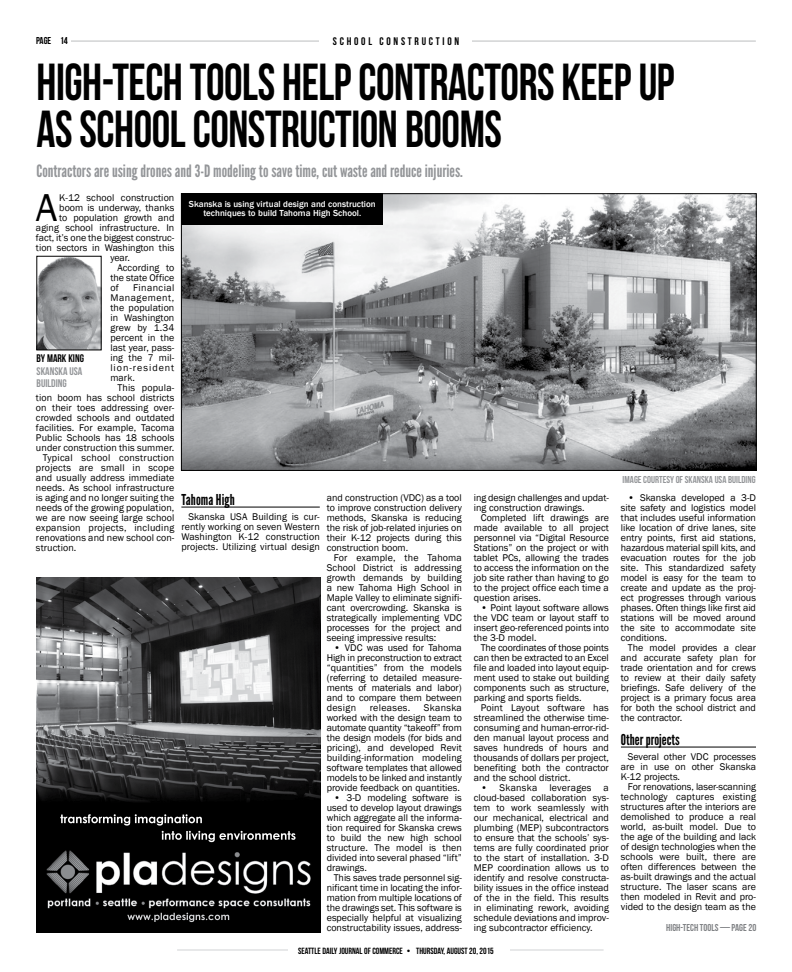
<style>
.page{position:relative;width:792px;height:972px;background:#fff}
.page>*{position:absolute;margin:0;border:0;box-sizing:border-box;transform-origin:0 0}
.t1{font:52px/47px "Bebas Neue";letter-spacing:-.01em;color:#000;scale:.9 1}
.t2{font:40px "Franklin Gothic";color:#000}
.t3{font:17px "League Gothic";color:#939598}
.t4{font:15px "League Gothic";color:#000}
.t5{font:11px "Bebas Neue";letter-spacing:.25em;color:#000}
.t6{font:11px/12px "Bebas Neue";color:#939598}
.t7{font:11px "Bebas Neue";color:#000}
.t8{font:10px/10px "Franklin Gothic";color:#000;text-align:justify}
.t9{font:10px "Franklin Gothic";letter-spacing:.025em;color:#000}
.t10{font:10px "Bebas Neue";color:#939598}
.t11{font:10px "Bebas Neue";color:#808285}
.t12{font:10px "Franklin Gothic";letter-spacing:.02em;color:#000}
.t13{font:10px "Franklin Gothic";letter-spacing:.03em;color:#000}
.t14{font:10px "Bebas Neue";color:#000}
.t15{font:500 9px/9px "Franklin Gothic";color:#fff;text-align:center}
.t16{font:9px "Bebas Neue";color:#000}
</style>
<div class="page">
<hr style="left:36px;top:41px;width:720px;height:1px;background:#d1d3d4">
<div style="left:319px;top:36px;width:153px;height:12px;background:#fff"></div>
<div style="left:35px;top:36px;width:36px;height:13px;background:#fff"></div>
<hr style="left:177px;top:950px;width:427px;height:1px;background:#d1d3d4">
<div style="left:288px;top:942px;width:222px;height:18px;background:#fff"></div>
<img style="left:36px;top:578px;width:284px;height:322px">
<img style="left:36px;top:900px;width:284px;height:32px">
<hr style="left:621px;top:747px;width:135px;height:1px;background:#000">
<img style="left:39px;top:258px;width:60px;height:90px">
<img style="left:183px;top:195px;width:572px;height:274px">
<hr style="left:181px;top:507px;width:139px;height:1px;background:#000">
<div style="left:182px;top:194px;width:201px;height:31px;background:#000"></div>
<p class="t14" style="left:36px;top:35px;width:33px">PAGE 14</p>
<p class="t5" style="left:333px;top:35px;width:128px">SCHOOL CONSTRUCTION</p>
<h1 class="t1" style="left:36px;top:58px;width:710px">HIGH-TECH TOOLS HELP CONTRACTORS KEEP UP<br>AS SCHOOL CONSTRUCTION BOOMS</h1>
<h3 class="t3" style="left:36px;top:160px;width:428px">Contractors are using drones and 3-D modeling to save time, cut waste and reduce injuries.</h3>
<h2 class="t2" style="left:36px;top:183px;width:23px">A</h2>
<p class="t8" style="left:59px;top:193px;width:117px">K-12 school construction</p>
<p class="t15" style="left:189px;top:199px;width:188px">Skanska is using virtual design and construction techniques to build Tahoma High School.</p>
<p class="t8" style="left:59px;top:203px;width:117px">boom is underway, thanks</p>
<p class="t8" style="left:59px;top:213px;width:117px">to population growth and</p>
<p class="t8" style="left:36px;top:223px;width:140px">aging school infrastructure. In</p>
<p class="t8" style="left:36px;top:233px;width:140px">fact, it’s one the biggest construc-</p>
<p class="t8" style="left:36px;top:243px;width:140px">tion sectors in Washington this</p>
<p class="t8" style="left:110px;top:253px;width:21px">year.</p>
<p class="t8" style="left:117px;top:263px;width:59px">According to</p>
<p class="t8" style="left:110px;top:273px;width:66px">the state Office</p>
<p class="t8" style="left:110px;top:283px;width:10px">of</p>
<p class="t8" style="left:110px;top:283px;width:66px;text-indent:23px">Financial Management, the population in Washington grew by 1.34 percent in the last year, pass&shy;ing the 7 mil&shy;lion-resident mark.</p>
<p class="t12" style="left:117px;top:381px;width:59px">This popula-</p>
<p class="t8" style="left:36px;top:393px;width:140px">tion boom has school districts</p>
<p class="t8" style="left:36px;top:403px;width:140px">on their toes addressing over-</p>
<p class="t8" style="left:36px;top:413px;width:140px">crowded schools and outdated</p>
<p class="t8" style="left:36px;top:423px;width:140px">facilities. For example, Tacoma</p>
<p class="t8" style="left:36px;top:433px;width:140px">Public Schools has 18 schools</p>
<p class="t8" style="left:36px;top:443px;width:140px">under construction this summer.</p>
<p class="t9" style="left:43px;top:451px;width:133px">Typical school construction</p>
<p class="t9" style="left:36px;top:461px;width:140px">projects are small in scope</p>
<p class="t8" style="left:36px;top:473px;width:140px">and usually address immediate</p>
<p class="t8" style="left:36px;top:483px;width:140px">needs. As school infrastructure</p>
<p class="t8" style="left:36px;top:493px;width:140px">is aging and no longer suiting the</p>
<p class="t8" style="left:36px;top:503px;width:140px">needs of the growing population,</p>
<p class="t8" style="left:36px;top:513px;width:140px">we are now seeing large school</p>
<p class="t9" style="left:36px;top:521px;width:140px">expansion projects, including</p>
<p class="t8" style="left:36px;top:533px;width:140px">renovations and new school con-</p>
<p class="t8" style="left:36px;top:543px;width:42px">struction.</p>
<p class="t7" style="left:37px;top:352px;width:49px">BY MARK KING</p>
<p class="t6" style="left:37px;top:365px;width:47px">SKANSKA USA<br>BUILDING</p>
<h3 class="t4" style="left:181px;top:490px;width:55px">Tahoma High</h3>
<p class="t8" style="left:181px;top:512px;width:140px;text-indent:7px">Skanska USA Building is cur&shy;rently working on seven Western Washington K-12 construction projects. Utilizing virtual design</p>
<p class="t8" style="left:327px;top:493px;width:137px">and construction (VDC) as a tool to improve construction delivery methods, Skanska is reducing the risk of job-related injuries on their K-12 projects during this construction boom.</p>
<p class="t8" style="left:327px;top:553px;width:137px;text-indent:7px">For example, the Tahoma School District is addressing growth demands by building a new Tahoma High School in Maple Valley to eliminate signifi&shy;cant overcrowding. Skanska is strategically implementing VDC processes for the project and seeing impressive results:</p>
<p class="t8" style="left:327px;top:643px;width:137px;text-indent:7px">• VDC was used for Tahoma High in preconstruction to extract “quantities” from the models (referring to detailed measure&shy;ments of materials and labor) and to compare them between design</p>
<p class="t8" style="left:327px;top:703px;width:137px;text-indent:97px">Skanska worked with the design team to automate quantity “takeoff” from the design models (for bids and pricing), and developed Revit building-information modeling software templates that allowed models to be linked and instantly provide feedback on quantities.</p>
<p class="t8" style="left:327px;top:793px;width:137px;text-indent:7px">• 3-D modeling software is used to develop layout drawings which aggregate all the informa&shy;tion required for Skanska crews to build the new high school structure. The model is then divided into several phased “lift” drawings.</p>
<p class="t8" style="left:327px;top:873px;width:137px;text-indent:7px">This saves trade personnel sig&shy;nificant time in locating the infor&shy;mation from multiple locations of the drawings set. This software is especially helpful at visualizing constructability issues, address-</p>
<p class="t13" style="left:370px;top:701px;width:42px">releases.</p>
<p class="t8" style="left:474px;top:493px;width:137px">ing design challenges and updat&shy;ing construction drawings.</p>
<p class="t8" style="left:474px;top:513px;width:137px;text-indent:7px">Completed lift drawings are made available to all project personnel via “Digital Resource Stations” on the project or with tablet PCs, allowing the trades to access the information on the job site rather than having to go to the project office each time a question arises.</p>
<p class="t8" style="left:474px;top:603px;width:137px;text-indent:7px">• Point layout software allows the VDC team or layout staff to insert geo-referenced points into the 3-D model.</p>
<p class="t8" style="left:474px;top:643px;width:137px;text-indent:7px">The coordinates of those points can then be extracted to an Excel file and loaded into layout equip&shy;ment used to stake out building components such as structure, parking and sports fields.</p>
<p class="t8" style="left:474px;top:703px;width:137px;text-indent:7px">Point Layout software has streamlined the otherwise time&shy;consuming and human-error-rid&shy;den manual layout process and saves hundreds of hours and thousands of dollars per project, benefiting both the contractor and the school district.</p>
<p class="t8" style="left:474px;top:783px;width:137px;text-indent:7px">• Skanska leverages a cloud-based collaboration sys&shy;tem to work seamlessly with our mechanical, electrical and plumbing (MEP) subcontractors to ensure that the schools’ sys&shy;tems are fully coordinated prior to the start of installation. 3-D MEP coordination allows us to identify and resolve constructa&shy;bility issues in the office instead of the in the field. This results in eliminating rework, avoiding schedule deviations and improv&shy;ing subcontractor efficiency.</p>
<p class="t16" style="left:298px;top:946px;width:197px">SEATTLE DAILY JOURNAL OF COMMERCE • THURSDAY, AUGUST 20, 2015</p>
<p class="t10" style="left:623px;top:474px;width:135px">IMAGE COURTESY OF SKANSKA USA BUILDING</p>
<p class="t8" style="left:621px;top:493px;width:137px;text-indent:7px">• Skanska developed a 3-D site safety and logistics model that includes useful information like location of drive lanes, site entry points, first aid stations, hazardous material spill kits, and evacuation routes for the job site. This standardized safety model is easy for the team to create and update as the proj&shy;ect progresses through various phases. Often things like first aid stations will be moved around the site to accommodate site conditions.</p>
<p class="t8" style="left:621px;top:643px;width:137px;text-indent:7px">The model provides a clear and accurate safety plan for trade orientation and for crews to review at their daily safety briefings. Safe delivery of the project is a primary focus area for both the school district and the contractor.</p>
<h3 class="t4" style="left:621px;top:730px;width:60px">Other projects</h3>
<p class="t8" style="left:621px;top:752px;width:137px;text-indent:7px">Several other VDC processes are in use on other Skanska K-12 projects.</p>
<p class="t8" style="left:621px;top:782px;width:137px;text-indent:7px">For renovations, laser-scanning technology captures existing structures after the interiors are demolished to produce a real world, as-built model. Due to the age of the building and lack of design technologies when the schools were built, there are often differences between the as-built drawings and the actual structure. The laser scans are then modeled in Revit and pro&shy;vided to the design team as the</p>
<p class="t11" style="left:666px;top:922px;width:92px">HIGH-TECH TOOLS — PAGE 20</p>
</div>
